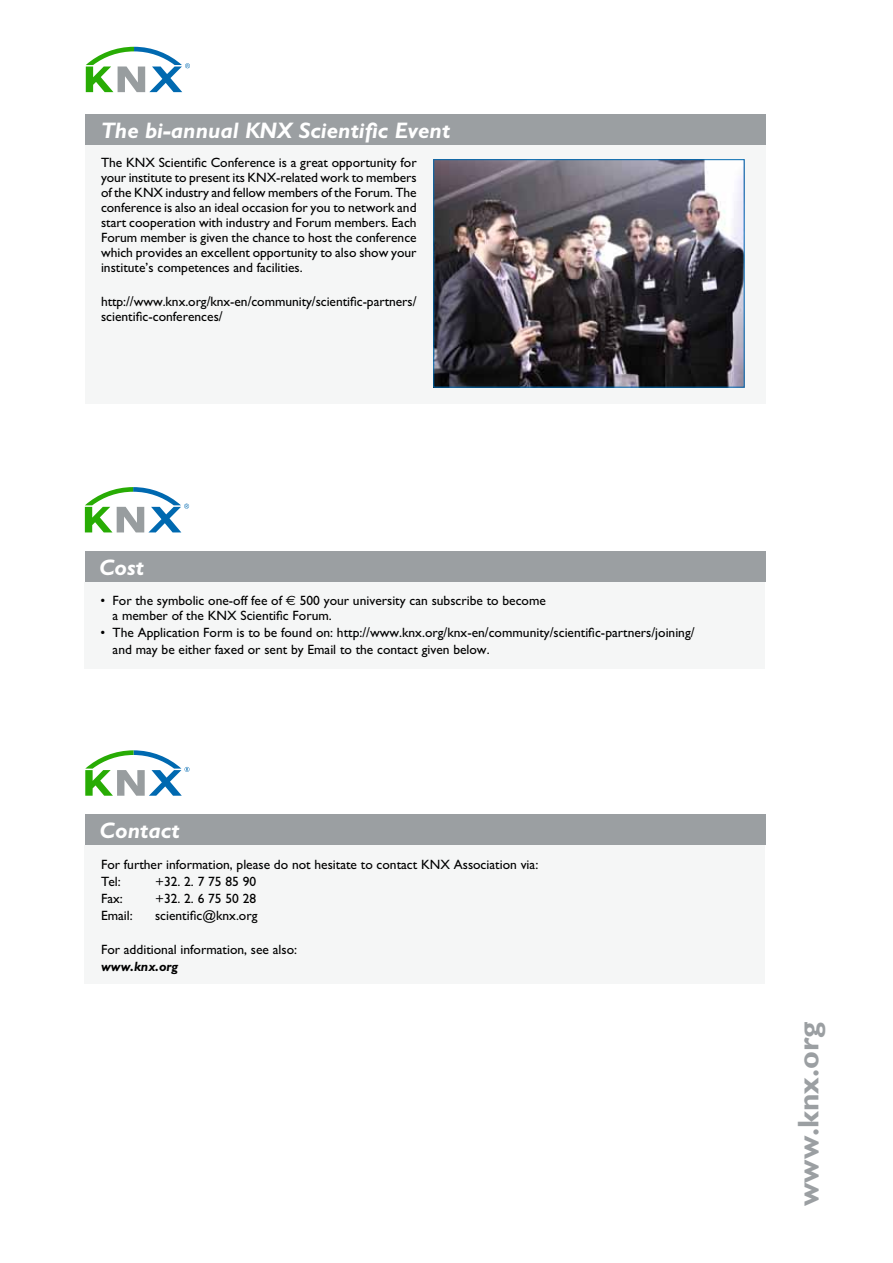
<style>
.page{position:relative;width:893px;height:1263px;background:#fff}
.page>*{position:absolute;margin:0;border:0;box-sizing:border-box;transform-origin:0 0}
.t1{font:700 30px "M Gill Sans";color:#9b9fa2}
.t2{font:italic 700 22.5px "M Gill Sans";color:#fff}
.t3{font:13.5px/15px "M Gill Sans";color:#000}
.t4{font:italic 700 13.5px "M Gill Sans";color:#000}
.s1{font-family:"Euro Sans"}
</style>
<div class="page">
<div style="left:85px;top:144px;width:680px;height:260px;background:#f5f6f6"></div>
<div style="left:85px;top:115px;width:681px;height:30px;background:#9b9fa2"></div>
<div style="left:85px;top:582px;width:680px;height:87px;background:#f5f6f6"></div>
<svg style="left:85px;top:487px;width:104px;height:45px"></svg>
<div style="left:85px;top:551px;width:680px;height:31px;background:#9b9fa2"></div>
<img style="left:435px;top:161px;width:307px;height:225px">
<div style="left:433px;top:159px;width:311px;height:229px;border:1px solid #0069b0"></div>
<div style="left:85px;top:845px;width:680px;height:138px;background:#f5f6f6"></div>
<div style="left:85px;top:815px;width:681px;height:30px;background:#9b9fa2"></div>
<svg style="left:85px;top:750px;width:104px;height:46px"></svg>
<svg style="left:86px;top:47px;width:104px;height:45px"></svg>
<h2 class="t2" style="left:101px;top:118px;width:351px">The bi-annual KNX Scientific Event</h2>
<p class="t3" style="left:101px;top:155px;width:317px;text-align:justify">The KNX Scientific Conference is a great opportunity for your institute to present its KNX-related work to members of the KNX industry and fellow members of the Forum. The conference is also an ideal occasion for you to network and start cooperation with industry and Forum members. Each Forum member is given the chance to host the conference which provides an excellent opportunity to also show your institute’s competences and facilities.</p>
<p class="t3" style="left:101px;top:294px;width:317px">http://www.knx.org/knx-en/community/scientific-partners/ scientific-conferences/</p>
<h2 class="t2" style="left:99px;top:554px;width:46px">Cost</h2>
<p class="t3" style="left:113px;top:593px;width:435px;text-indent:-12px">• For the symbolic one-off fee of <span class="s1">e</span> 500 your university can subscribe to become a member of the KNX Scientific Forum.</p>
<p class="t3" style="left:113px;top:624px;width:583px;line-height:17.1px;text-indent:-12px">• The Application Form is to be found on: http://www.knx.org/knx-en/community/scientific-partners/joining/ and may be either faxed or sent by Email to the contact given below.</p>
<h2 class="t2" style="left:100px;top:817px;width:81px">Contact</h2>
<p class="t3" style="left:101px;top:856px;width:439px;line-height:17.1px">For further information, please do not hesitate to contact KNX Association via:<br>Tel:</p>
<p class="t3" style="left:155px;top:874px;width:103px">+32. 2. 7 75 85 90</p>
<p class="t3" style="left:101px;top:891px;width:23px">Fax:</p>
<p class="t3" style="left:155px;top:891px;width:103px">+32. 2. 6 75 50 28</p>
<p class="t3" style="left:101px;top:908px;width:33px">Email:</p>
<p class="t3" style="left:155px;top:908px;width:104px">scientific@knx.org</p>
<p class="t3" style="left:101px;top:942px;width:198px">For additional information, see also:</p>
<p class="t4" style="left:101px;top:959px;width:79px">www.knx.org</p>
<h1 class="t1" style="left:792px;top:1206px;width:186px;rotate:-90deg">www.knx.org</h1>
</div>
